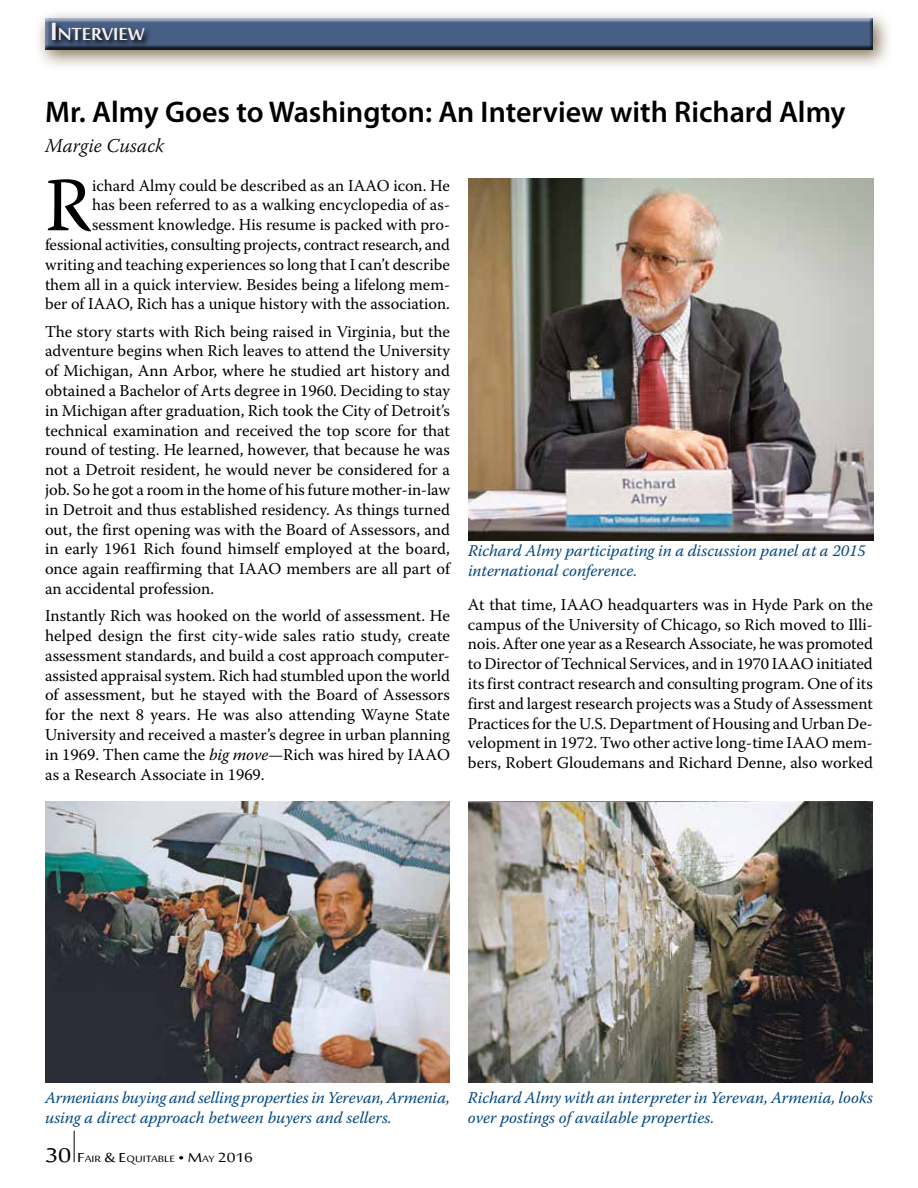
<style>
.page{position:relative;width:918px;height:1188px;background:#fff}
.page>*{position:absolute;margin:0;border:0;box-sizing:border-box;transform-origin:0 0}
.t1{font:76.65px "Warnock Pro";color:#000}
.t2{font:600 30px "Myriad Pro";color:#000}
.t3{font:700 24.15px "Sakkal Majalla";color:#f6efef}
.t4{font:italic 300 19.5px "Warnock Pro";color:#000}
.t5{font:16.5px/19.8px "Warnock Pro";color:#000;text-align:justify}
.t6{font:italic 16.5px/19.8px "Warnock Pro";color:#00467f}
.t7{font:12.6px "Sakkal Majalla";color:#000;scale:1.2 1}
.s1{font-size:34.5px}
.s2{font-style:italic}
.s3{font-size:27px}
.s4{font-size:18px}
</style>
<div class="page">
<hr style="left:74px;top:1131px;width:1px;height:31px;background:#000">
<div style="left:34px;top:9px;width:859px;height:62px;background:#614827;opacity:.75"></div>
<div style="left:44px;top:15px;width:829px;height:34px;background:#ece9e5"></div>
<div style="left:44px;top:18px;width:829px;height:32px;background:#000;opacity:.75"></div>
<svg style="left:50px;top:21px;width:102px;height:27px;background:#384a67"></svg>
<img style="left:45px;top:802px;width:405px;height:281px">
<img style="left:468px;top:801px;width:405px;height:282px">
<img style="left:468px;top:178px;width:405px;height:362px">
<h3 class="t3" style="left:50px;top:21px;width:96px"><span class="s1">I</span>nterview</h3>
<h2 class="t2" style="left:45px;top:95px;width:802px">Mr. Almy Goes to Washington: An Interview with Richard Almy</h2>
<p class="t4" style="left:45px;top:134px;width:120px">Margie Cusack</p>
<p class="t5" style="left:45px;top:175px;width:407px;text-align:right">ichard Almy could be described as an IAAO icon. He<br>has been referred to as a walking encyclopedia of as&shy;sessment knowledge. His resume is packed with pro&shy;fessional activities, consulting projects, contract research, and writing and teaching experiences so long that I can’t describe them all in a quick interview. Besides being a lifelong mem&shy;ber of IAAO, Rich has a unique history with the association.</p>
<p class="t5" style="left:45px;top:321px;width:407px">The story starts with Rich being raised in Virginia, but the adventure begins when Rich leaves to attend the University of Michigan, Ann Arbor, where he studied art history and obtained a Bachelor of Arts degree in 1960. Deciding to stay in Michigan after graduation, Rich took the City of Detroit’s technical examination and received the top score for that round of testing. He learned, however, that because he was not a Detroit resident, he would never be considered for a job. So he got a room in the home of his future mother-in-law in Detroit and thus established residency. As things turned out, the first opening was with the Board of Assessors, and in early 1961 Rich found himself employed at the board, once again reaffirming that IAAO members are all part of an accidental profession.</p>
<p class="t5" style="left:45px;top:606px;width:407px">Instantly Rich was hooked on the world of assessment. He helped design the first city-wide sales ratio study, create assessment standards, and build a cost approach computer&shy;assisted appraisal system. Rich had stumbled upon the world of assessment, but he stayed with the Board of Assessors for the next 8 years. He was also attending Wayne State University and received a master’s degree in urban planning in 1969. Then came the <span class="s2">big move—</span>Rich was hired by IAAO as a Research Associate in 1969.</p>
<p class="t5" style="left:468px;top:594px;width:407px">At that time, IAAO headquarters was in Hyde Park on the campus of the University of Chicago, so Rich moved to Illi&shy;nois. After one year as a Research Associate, he was promoted to Director of Technical Services, and in 1970 IAAO initiated its first contract research and consulting program. One of its first and largest research projects was a Study of Assessment Practices for the U.S. Department of Housing and Urban De&shy;velopment in 1972. Two other active long-time IAAO mem&shy;bers, Robert Gloudemans and Richard Denne, also worked</p>
<h1 class="t1" style="left:45px;top:159px;width:49px">R</h1>
<p class="t6" style="left:468px;top:540px;width:399px">Richard Almy participating in a discussion panel at a 2015 international conference.</p>
<p class="t6" style="left:45px;top:1087px;width:407px">Armenians buying and selling properties in Yerevan, Armenia, using a direct approach between buyers and sellers.</p>
<p class="t6" style="left:468px;top:1087px;width:406px">Richard Almy with an interpreter in Yerevan, Armenia, looks over postings of available properties.</p>
<p class="t7" style="left:45px;top:1152px;width:175px"><span class="s3">30</span> <span class="s4">F</span>air <span class="s4">&amp; E</span>quitable <span class="s4">• M</span>ay <span class="s4">2016</span></p>
</div>
